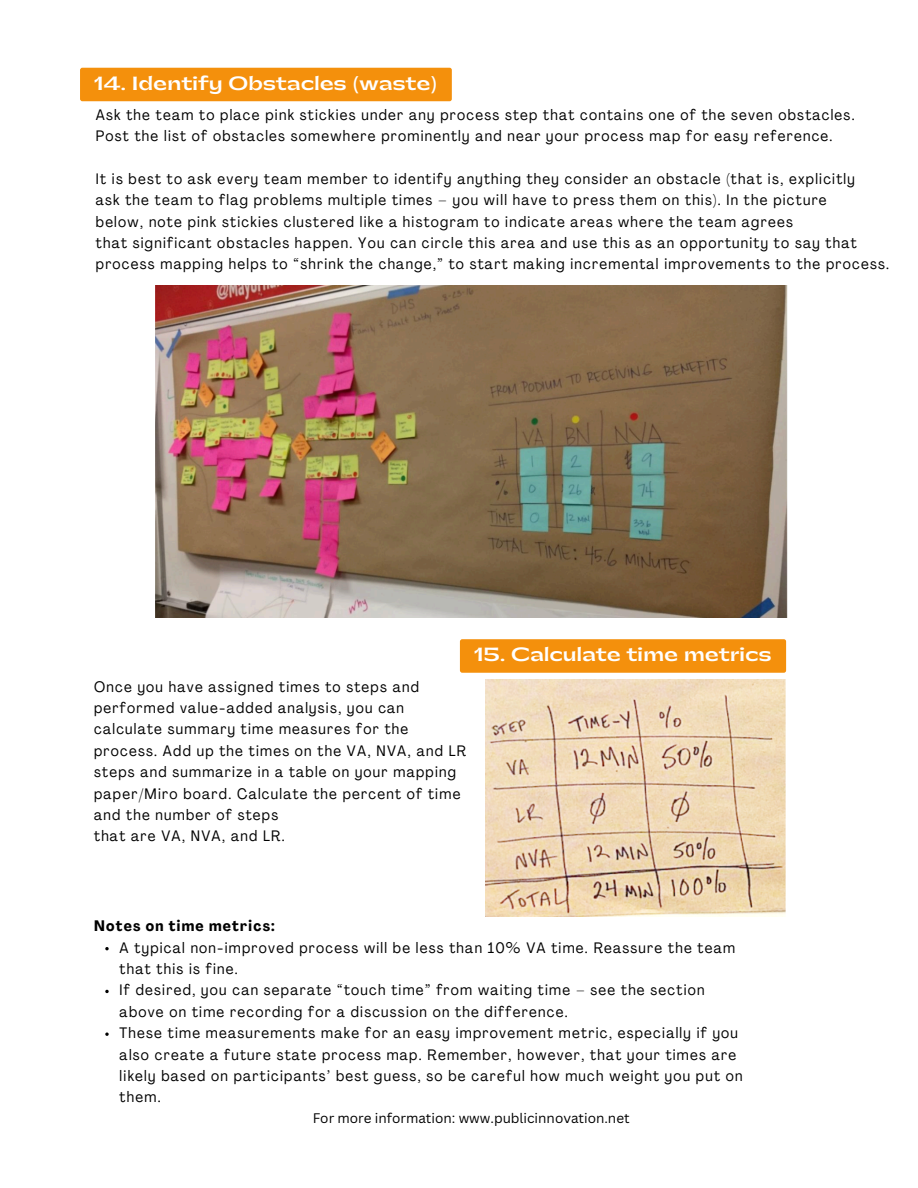
<style>
.page{position:relative;width:918px;height:1188px;background:#fff}
.page>*{position:absolute;margin:0;border:0;box-sizing:border-box;transform-origin:0 0}
.t1{font:700 18px "Gatwick";letter-spacing:.02em;color:#fff}
.t2{font:condensed 15px/21.3px "Agrandir";letter-spacing:.085em;color:#000}
.t3{font:700 condensed 15px "Agrandir";letter-spacing:.085em;color:#000}
.t4{font:13.5px "Canva Sans";color:#000}
</style>
<div class="page">
<img style="left:155px;top:286px;width:633px;height:332px">
<div style="left:80px;top:68px;width:372px;height:33px;background:#f4900c"></div>
<div style="left:460px;top:639px;width:326px;height:34px;background:#f4900c"></div>
<img style="left:485px;top:679px;width:301px;height:238px">
<svg style="left:105px;top:947px;width:4px;height:3px"></svg>
<svg style="left:105px;top:990px;width:4px;height:3px"></svg>
<svg style="left:105px;top:1033px;width:4px;height:3px"></svg>
<p class="t1" style="left:95px;top:74px;width:344px">14. Identify Obstacles (waste)</p>
<p class="t2" style="left:96px;top:105px;width:760px">Ask the team to place pink stickies under any process step that contains one of the seven obstacles.</p>
<p class="t2" style="left:96px;top:127px;width:738px">Post the list of obstacles somewhere prominently and near your process map for easy reference.</p>
<p class="t2" style="left:96px;top:169px;width:760px">It is best to ask every team member to identify anything they consider an obstacle (that is, explicitly</p>
<p class="t2" style="left:96px;top:191px;width:732px">ask the team to flag problems multiple times – you will have to press them on this). In the picture</p>
<p class="t2" style="left:96px;top:212px;width:698px">below, note pink stickies clustered like a histogram to indicate areas where the team agrees</p>
<p class="t2" style="left:96px;top:234px;width:762px">that significant obstacles happen. You can circle this area and use this as an opportunity to say that</p>
<p class="t2" style="left:96px;top:255px;width:795px">process mapping helps to “shrink the change,” to start making incremental improvements to the process.</p>
<p class="t2" style="left:94px;top:677px;width:373px">Once you have assigned times to steps and performed value-added analysis, you can calculate summary time measures for the process. Add up the times on the VA, NVA, and LR steps and summarize in a table on your mapping paper/Miro board. Calculate the percent of time and the number of steps</p>
<p class="t2" style="left:94px;top:827px;width:192px">that are VA, NVA, and LR.</p>
<p class="t1" style="left:474px;top:646px;width:299px">15. Calculate time metrics</p>
<p class="t3" style="left:94px;top:920px;width:182px">Notes on time metrics:</p>
<p class="t2" style="left:120px;top:938px;width:617px">A typical non-improved process will be less than 10% VA time. Reassure the team that this is fine.</p>
<p class="t2" style="left:120px;top:981px;width:586px">If desired, you can separate “touch time” from waiting time – see the section above on time recording for a discussion on the difference.</p>
<p class="t2" style="left:120px;top:1024px;width:624px">These time measurements make for an easy improvement metric, especially if you also create a future state process map. Remember, however, that your times are likely based on participants’ best guess, so be careful how much weight you put on them.</p>
<p class="t4" style="left:313px;top:1108px;width:318px">For more information: www.publicinnovation.net</p>
</div>
